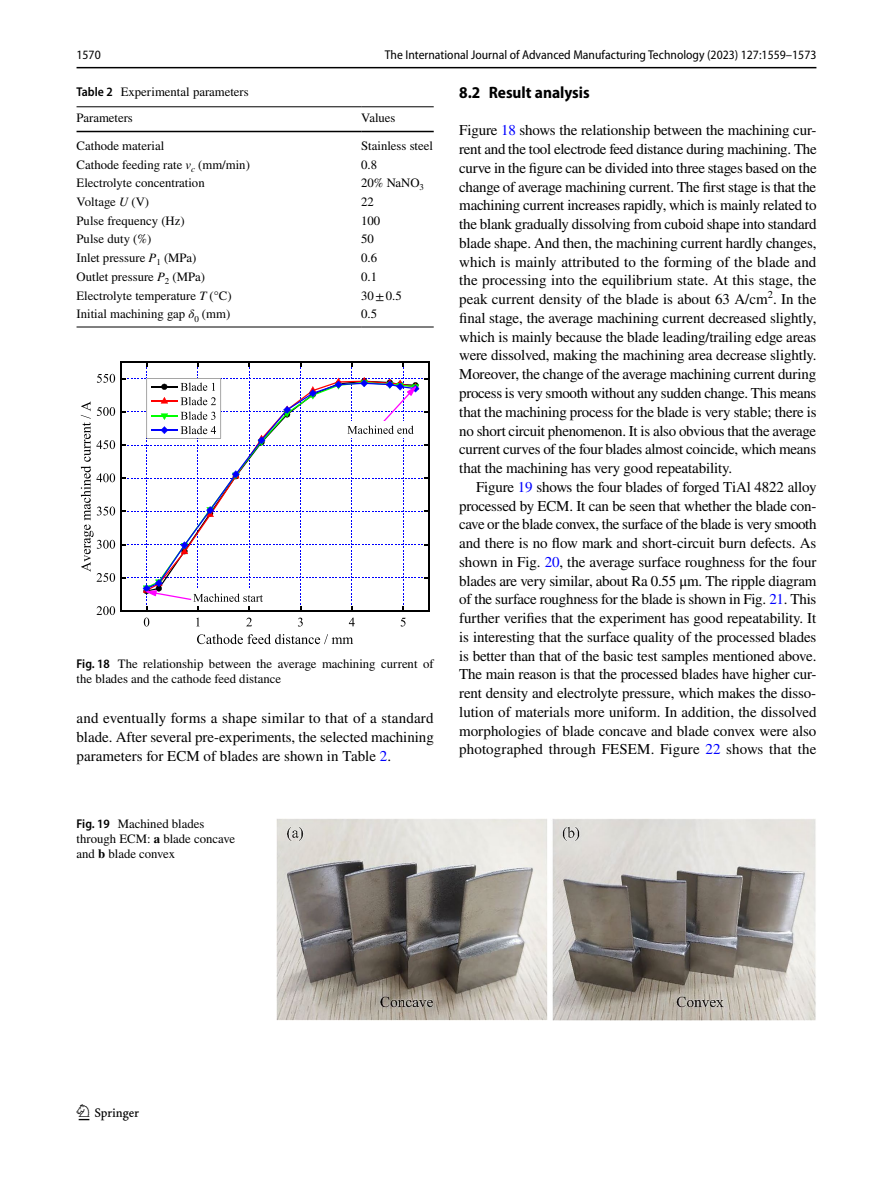
<style>
.page{position:relative;width:893px;height:1187px;background:#fff}
.page>*{position:absolute;margin:0;border:0;box-sizing:border-box;transform-origin:0 0}
.t1{font:22.5px "Springnew Regular 2";color:#000}
.t2{font:700 semi-condensed 16.5px "Myriad Pro";color:#000}
.t3{font:15px/18.8px "STIX";color:#000;text-align:justify}
.t4{font:12.75px/15px "STIX";color:#000}
.t5{font:semi-condensed 12.75px "Myriad Pro";color:#000}
.s1{font-family:"Myriad Pro";font-weight:600;font-stretch:semi-condensed}
.s2{font-style:italic}
.s3{color:#00f}
.s4{font-weight:700}
</style>
<div class="page">
<hr style="left:77px;top:67px;width:739px;height:1px;background:#000">
<hr style="left:77px;top:106px;width:284px;height:1px;background:#000">
<hr style="left:77px;top:131px;width:284px;height:1px;background:#000">
<hr style="left:361px;top:106px;width:73px;height:1px;background:#000">
<hr style="left:361px;top:131px;width:73px;height:1px;background:#000">
<hr style="left:77px;top:326px;width:284px;height:1px;background:#000">
<hr style="left:361px;top:326px;width:73px;height:1px;background:#000">
<hr style="left:120px;top:361px;width:309px;height:1px;background:#000">
<hr style="left:120px;top:361px;width:1px;height:250px;background:#000">
<svg style="left:144px;top:617px;width:5px;height:9px"></svg>
<svg style="left:196px;top:617px;width:3px;height:9px"></svg>
<svg style="left:246px;top:617px;width:6px;height:9px"></svg>
<svg style="left:298px;top:617px;width:5px;height:9px"></svg>
<svg style="left:349px;top:617px;width:6px;height:9px"></svg>
<svg style="left:401px;top:617px;width:5px;height:9px"></svg>
<svg style="left:96px;top:606px;width:19px;height:9px"></svg>
<svg style="left:97px;top:374px;width:18px;height:9px"></svg>
<svg style="left:81px;top:401px;width:34px;height:181px"></svg>
<svg style="left:197px;top:634px;width:156px;height:10px"></svg>
<svg style="left:121px;top:362px;width:308px;height:249px"></svg>
<img style="left:276px;top:818px;width:540px;height:202px">
<p class="t5" style="left:77px;top:48px;width:26px">1570</p>
<p class="t5" style="left:385px;top:48px;width:433px">The International Journal of Advanced Manufacturing Technology (2023) 127:1559–1573</p>
<p class="t4" style="left:77px;top:80px;width:174px;line-height:25.5px"><span class="s1">Table 2</span> Experimental parameters<br>Parameters</p>
<p class="t4" style="left:361px;top:111px;width:36px">Values</p>
<p class="t4" style="left:77px;top:139px;width:89px">Cathode material</p>
<p class="t4" style="left:361px;top:139px;width:73px">Stainless steel</p>
<p class="t4" style="left:77px;top:158px;width:175px">Cathode feeding rate <span class="s2">v</span><sub>c</sub> (mm/min)</p>
<p class="t4" style="left:361px;top:158px;width:17px">0.8</p>
<p class="t4" style="left:77px;top:176px;width:130px">Electrolyte concentration</p>
<p class="t4" style="left:361px;top:176px;width:64px">20% NaNO<sub>3</sub></p>
<p class="t4" style="left:77px;top:195px;width:74px">Voltage <span class="s2">U</span> (V)</p>
<p class="t4" style="left:361px;top:195px;width:14px">22</p>
<p class="t4" style="left:77px;top:214px;width:110px">Pulse frequency (Hz)</p>
<p class="t4" style="left:361px;top:214px;width:21px">100</p>
<p class="t4" style="left:77px;top:232px;width:76px">Pulse duty (%)</p>
<p class="t4" style="left:361px;top:232px;width:14px">50</p>
<p class="t4" style="left:77px;top:251px;width:121px">Inlet pressure <span class="s2">P</span><sub>1</sub> (MPa)</p>
<p class="t4" style="left:361px;top:251px;width:17px">0.6</p>
<p class="t4" style="left:77px;top:270px;width:130px">Outlet pressure <span class="s2">P</span><sub>2</sub> (MPa)</p>
<p class="t4" style="left:361px;top:270px;width:17px">0.1</p>
<p class="t4" style="left:77px;top:289px;width:157px">Electrolyte temperature <span class="s2">T</span> (°C)</p>
<p class="t4" style="left:361px;top:289px;width:42px">30±0.5</p>
<p class="t4" style="left:77px;top:307px;width:155px">Initial machining gap <span class="s2">δ</span><sub>0</sub> (mm)</p>
<p class="t4" style="left:361px;top:307px;width:17px">0.5</p>
<p class="t4" style="left:77px;top:656px;width:359px"><span class="s1">Fig. 18</span> The relationship between the average machining current of the blades and the cathode feed distance</p>
<p class="t3" style="left:77px;top:709px;width:359px">and eventually forms a shape similar to that of a standard blade. After several pre-experiments, the selected machining parameters for ECM of blades are shown in Table <span class="s3">2</span>.</p>
<p class="t4" style="left:77px;top:817px;width:160px"><span class="s1">Fig. 19</span> Machined blades through ECM: <span class="s4">a</span> blade concave and <span class="s4">b</span> blade convex</p>
<p class="t2" style="left:459px;top:83px;width:132px">8.2 Result analysis</p>
<p class="t3" style="left:459px;top:122px;width:359px">Figure <span class="s3">18</span> shows the relationship between the machining cur&shy;rent and the tool electrode feed distance during machining. The curve in the figure can be divided into three stages based on the change of average machining current. The first stage is that the machining current increases rapidly, which is mainly related to the blank gradually dissolving from cuboid shape into standard blade shape. And then, the machining current hardly changes, which is mainly attributed to the forming of the blade and the processing into the equilibrium state. At this stage, the peak current density of the blade is about 63 A/cm<sup>2</sup>. In the final stage, the average machining current decreased slightly, which is mainly because the blade leading/trailing edge areas were dissolved, making the machining area decrease slightly.<br>Moreover, the change of the average machining current during process is very smooth without any sudden change. This means that the machining process for the blade is very stable; there is no short circuit phenomenon. It is also obvious that the average current curves of the four blades almost coincide, which means that the machining has very good repeatability.</p>
<p class="t3" style="left:459px;top:478px;width:359px;text-indent:17px">Figure <span class="s3">19</span> shows the four blades of forged TiAl 4822 alloy processed by ECM. It can be seen that whether the blade con&shy;cave or the blade convex, the surface of the blade is very smooth and there is no flow mark and short-circuit burn defects. As shown in Fig. <span class="s3">20</span>, the average surface roughness for the four blades are very similar, about Ra 0.55 μm. The ripple diagram of the surface roughness for the blade is shown in Fig. <span class="s3">21</span>. This further verifies that the experiment has good repeatability. It is interesting that the surface quality of the processed blades is better than that of the basic test samples mentioned above.<br>The main reason is that the processed blades have higher cur&shy;rent density and electrolyte pressure, which makes the disso&shy;lution of materials more uniform. In addition, the dissolved morphologies of blade concave and blade convex were also photographed through FESEM. Figure <span class="s3">22</span> shows that the</p>
<h1 class="t1" style="left:79px;top:1104px;width:62px">1 3</h1>
</div>
